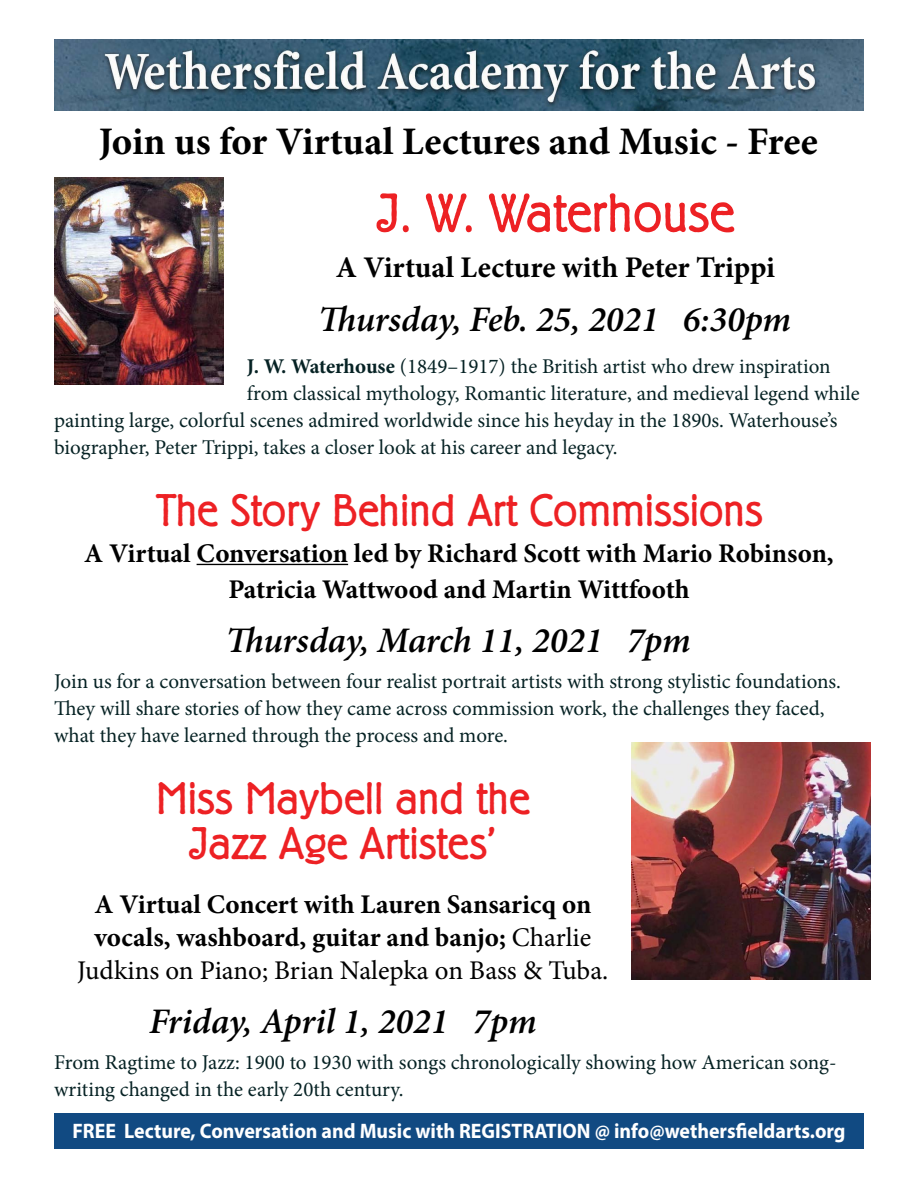
<style>
.page{position:relative;width:918px;height:1188px;background:#fff}
.page>*{position:absolute;margin:0;border:0;box-sizing:border-box;transform-origin:0 0}
.t1{font:300 54px "Berliner Grotesk";color:#ed2124}
.t2{font:300 45px/45px "Berliner Grotesk";color:#ed2124;text-align:center}
.t3{font:700 39px "Minion Pro";color:#000}
.t4{font:italic 600 36px "Minion Pro";color:#000}
.t5{font:700 30px "Minion Pro";letter-spacing:-.005em;color:#000}
.t6{font:700 27px/33px "Minion Pro";color:#000;text-align:center}
.t7{font:21px/27px "Minion Pro";color:#062224}
.t8{font:700 21px "Myriad Pro";color:#fff;scale:.95 1}
.s1{font-weight:700}
.s2{font-weight:400}
</style>
<div class="page">
<div style="left:54px;top:1113px;width:810px;height:35px;background:#114a82"></div>
<img style="left:54px;top:39px;width:810px;height:71px">
<img style="left:54px;top:177px;width:169px;height:208px">
<hr style="left:197px;top:564px;width:151px;height:1px;background:#000">
<img style="left:632px;top:742px;width:238px;height:238px">
<h3 class="t3" style="left:99px;top:114px;width:721px">Join us for Virtual Lectures and Music - Free</h3>
<h1 class="t1" style="left:377px;top:182px;width:359px">J. W. Waterhouse</h1>
<h3 class="t5" style="left:336px;top:246px;width:441px">A Virtual Lecture with Peter Trippi</h3>
<h3 class="t4" style="left:318px;top:294px;width:475px">Thursday, Feb. 25, 2021 6:30pm</h3>
<p class="t7" style="left:247px;top:353px;width:585px"><span class="s1">J. W. Waterhouse</span> (1849–1917) the British artist who drew inspiration</p>
<p class="t7" style="left:247px;top:380px;width:615px">from classical mythology, Romantic literature, and medieval legend while</p>
<p class="t7" style="left:54px;top:407px;width:785px">painting large, colorful scenes admired worldwide since his heyday in the 1890s. Waterhouse’s</p>
<p class="t7" style="left:54px;top:434px;width:565px">biographer, Peter Trippi, takes a closer look at his career and legacy.</p>
<h2 class="t2" style="left:155px;top:488px;width:609px">The Story Behind Art Commissions</h2>
<p class="t6" style="left:84px;top:535px;width:751px;line-height:36px">A Virtual Conversation led by Richard Scott with Mario Robinson,<br>Patricia Wattwood and Martin Wittfooth</p>
<h3 class="t4" style="left:226px;top:615px;width:467px">Thursday, March 11, 2021 7pm</h3>
<p class="t7" style="left:54px;top:668px;width:788px">Join us for a conversation between four realist portrait artists with strong stylistic foundations.<br>They will share stories of how they came across commission work, the challenges they faced, what they have learned through the process and more.</p>
<h2 class="t2" style="left:156px;top:776px;width:375px">Miss Maybell and the<br>Jazz Age Artistes’</h2>
<p class="t6" style="left:77px;top:887px;width:533px">A Virtual Concert with Lauren Sansaricq on vocals, washboard, guitar and banjo; <span class="s2">Charlie<br>Judkins on Piano; Brian Nalepka on Bass &amp; Tuba.</span></p>
<h3 class="t4" style="left:149px;top:996px;width:389px">Friday, April 1, 2021 7pm</h3>
<p class="t7" style="left:54px;top:1049px;width:784px">From Ragtime to Jazz: 1900 to 1930 with songs chronologically showing how American song&shy;writing changed in the early 20th century.</p>
<p class="t8" style="left:72px;top:1117px;width:815px">FREE Lecture, Conversation and Music with REGISTRATION @ info@wethersfieldarts.org</p>
</div>
